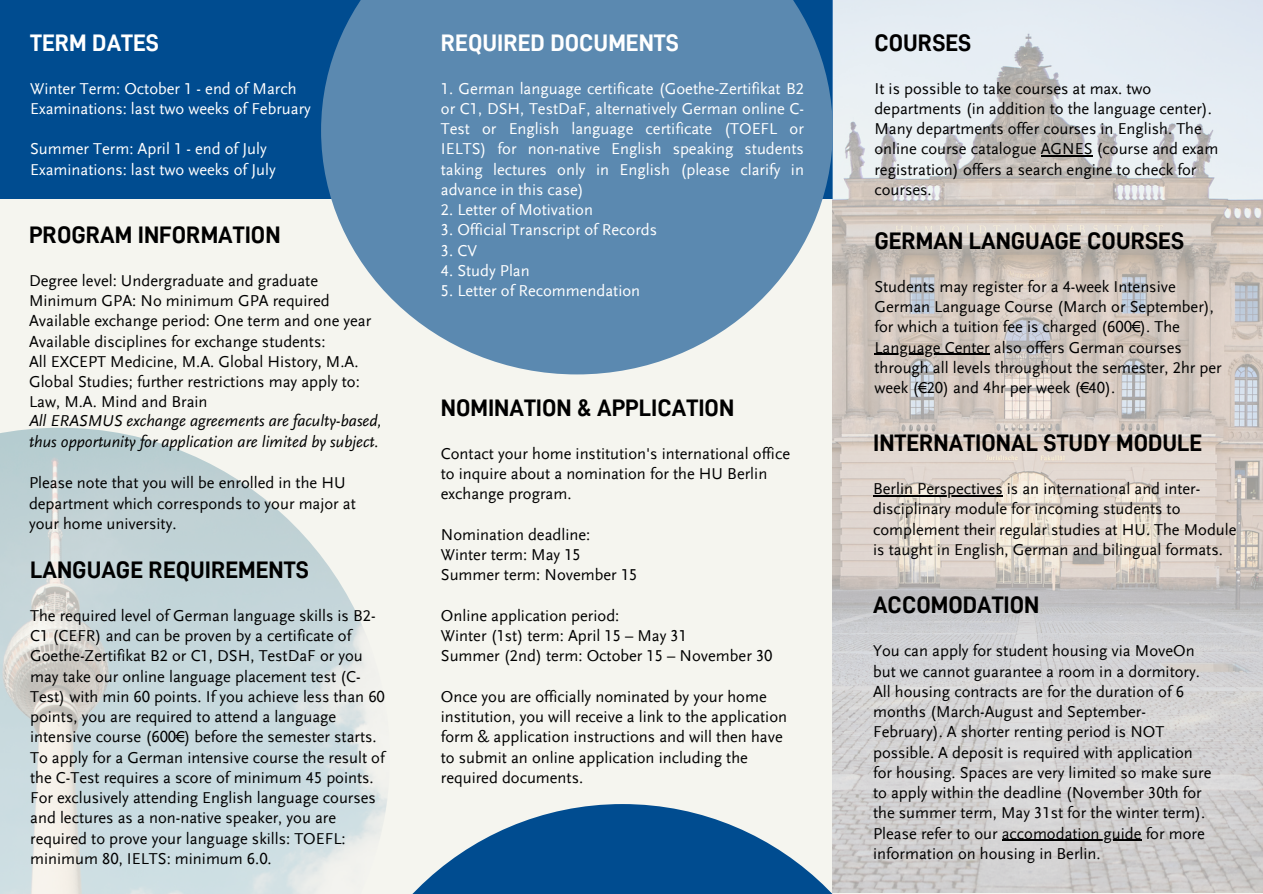
<style>
.page{position:relative;width:1263px;height:894px;background:#fff}
.page>*{position:absolute;margin:0;border:0;box-sizing:border-box;transform-origin:0 0}
.t1{font:24px "D DIN Bold";color:#000}
.t2{font:24px "D DIN Bold";color:#fff}
.t3{font:16.5px/20.2px "HU Scala Sans LF";color:#000}
.t4{font:16.5px/20.2px "HU Scala Sans LF";color:#fff}
.t5{font:italic 16.5px/20.2px "HU Scala Sans";color:#000}
</style>
<div class="page">
<div style="left:0;top:0;width:1263px;height:893px;background:#f5f5ef"></div>
<div style="left:0;top:0;width:832px;height:198px;background:#004c90"></div>
<img style="left:0;top:427px;width:387px;height:466px">
<img style="left:833px;top:0;width:429px;height:892px">
<svg style="left:332px;top:803px;width:581px;height:90px"></svg>
<svg style="left:321px;top:0;width:512px;height:374px;fill:#5b89b0"></svg>
<hr style="left:1041px;top:155px;width:51px;height:2px;background:#000">
<hr style="left:874px;top:353px;width:116px;height:2px;background:#000">
<hr style="left:883px;top:495px;width:120px;height:1px;background:#000">
<hr style="left:1002px;top:839px;width:139px;height:1px;background:#000">
<h1 class="t2" style="left:30px;top:29px;width:130px">TERM DATES</h1>
<p class="t4" style="left:30px;top:78px;width:282px">Winter Term: October 1 - end of March<br>Examinations: last two weeks of February</p>
<p class="t4" style="left:30px;top:139px;width:247px">Summer Term: April 1 - end of July<br>Examinations: last two weeks of July</p>
<h1 class="t1" style="left:29px;top:221px;width:253px">PROGRAM INFORMATION</h1>
<p class="t3" style="left:29px;top:270px;width:344px">Degree level: Undergraduate and graduate Minimum GPA: No minimum GPA required Available exchange period: One term and one year Available disciplines for exchange students:<br>All EXCEPT Medicine, M.A. Global History, M.A.<br>Global Studies; further restrictions may apply to:<br>Law, M.A. Mind and Brain</p>
<p class="t5" style="left:29px;top:411px;width:354px">All ERASMUS exchange agreements are faculty-based, thus opportunity for application are limited by subject.</p>
<p class="t3" style="left:29px;top:473px;width:328px">Please note that you will be enrolled in the HU department which corresponds to your major at your home university.</p>
<h1 class="t1" style="left:30px;top:556px;width:280px">LANGUAGE REQUIREMENTS</h1>
<p class="t3" style="left:30px;top:605px;width:356px">The required level of German language skills is B2- C1 (CEFR) and can be proven by a certificate of Goethe-Zertifikat B2 or C1, DSH, TestDaF or you may take our online language placement test (C-Test) with min 60 points. If you achieve less than 60 points, you are required to attend a language intensive course (600€) before the semester starts.<br>To apply for a German intensive course the result of the C-Test requires a score of minimum 45 points.<br>For exclusively attending English language courses and lectures as a non-native speaker, you are required to prove your language skills: TOEFL: minimum 80, IELTS: minimum 6.0.</p>
<h1 class="t2" style="left:441px;top:29px;width:240px">REQUIRED DOCUMENTS</h1>
<p class="t4" style="left:441px;top:78px;width:365px;text-align:justify">1. German language certificate (Goethe-Zertifikat B2 or C1, DSH, TestDaF, alternatively German online C-Test or English language certificate (TOEFL or IELTS) for non-native English speaking students taking lectures only in English (please clarify in advance in this case)</p>
<p class="t4" style="left:441px;top:200px;width:154px">2. Letter of Motivation</p>
<p class="t4" style="left:441px;top:220px;width:218px">3. Official Transcript of Records</p>
<p class="t4" style="left:441px;top:240px;width:38px">3. CV</p>
<p class="t4" style="left:441px;top:261px;width:90px">4. Study Plan</p>
<p class="t4" style="left:441px;top:281px;width:201px">5. Letter of Recommendation</p>
<h1 class="t1" style="left:441px;top:394px;width:295px">NOMINATION &amp; APPLICATION</h1>
<p class="t3" style="left:441px;top:443px;width:351px">Contact your home institution's international office to inquire about a nomination for the HU Berlin exchange program.</p>
<p class="t3" style="left:441px;top:524px;width:198px">Nomination deadline:<br>Winter term: May 15<br>Summer term: November 15</p>
<p class="t3" style="left:441px;top:605px;width:333px">Online application period:<br>Winter (1st) term: April 15 – May 31<br>Summer (2nd) term: October 15 – November 30</p>
<p class="t3" style="left:441px;top:686px;width:348px">Once you are officially nominated by your home institution, you will receive a link to the application form &amp; application instructions and will then have to submit an online application including the required documents.</p>
<h1 class="t1" style="left:874px;top:29px;width:98px">COURSES</h1>
<p class="t3" style="left:874px;top:78px;width:345px">It is possible to take courses at max. two departments (in addition to the language center).<br>Many departments offer courses in English. The online course catalogue AGNES (course and exam registration) offers a search engine to check for courses.</p>
<h1 class="t1" style="left:874px;top:227px;width:311px">GERMAN LANGUAGE COURSES</h1>
<p class="t3" style="left:874px;top:276px;width:349px">Students may register for a 4-week Intensive German Language Course (March or September), for which a tuition fee is charged (600€). The Language Center also offers German courses through all levels throughout the semester, 2hr per week (€20) and 4hr per week (€40).</p>
<h1 class="t1" style="left:873px;top:429px;width:331px">INTERNATIONAL STUDY MODULE</h1>
<p class="t3" style="left:873px;top:478px;width:365px">Berlin Perspectives is an international and inter&shy;disciplinary module for incoming students to complement their regular studies at HU. The Module is taught in English, German and bilingual formats.</p>
<h1 class="t1" style="left:873px;top:591px;width:168px">ACCOMODATION</h1>
<p class="t3" style="left:873px;top:641px;width:340px">You can apply for student housing via MoveOn but we cannot guarantee a room in a dormitory.<br>All housing contracts are for the duration of 6 months (March-August and September-February). A shorter renting period is NOT possible. A deposit is required with application for housing. Spaces are very limited so make sure to apply within the deadline (November 30th for the summer term, May 31st for the winter term).<br>Please refer to our accomodation guide for more information on housing in Berlin.</p>
</div>
